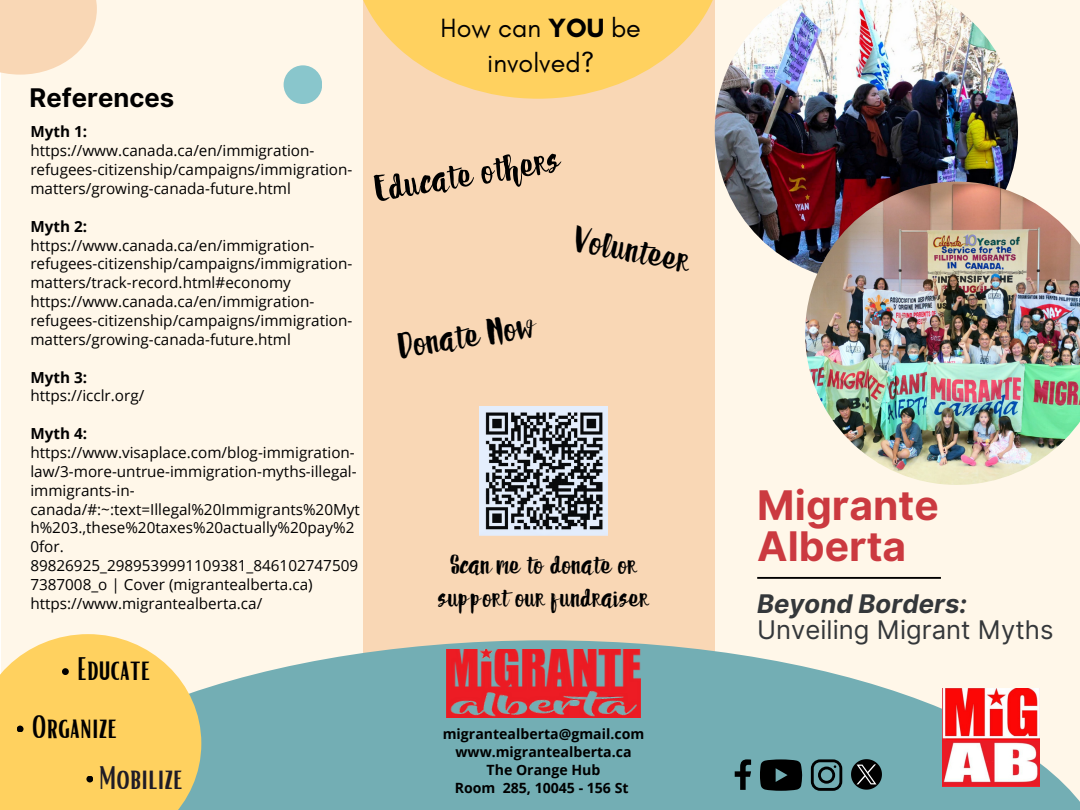
<style>
.page{position:relative;width:1080px;height:810px;background:#fff}
.page>*{position:absolute;margin:0;border:0;box-sizing:border-box;transform-origin:0 0}
.t1{font:43.69px "FAITHFUL";color:#000}
.t2{font:42.81px "FAITHFUL";color:#000}
.t3{font:700 40.81px/41.4px "Inter";color:#cb3a40}
.t4{font:31.75px/32.8px "FAITHFUL";color:#000;text-align:center}
.t5{font:31.75px "Bright";color:#000}
.t6{font:31.75px "Bright";color:#1f1c27}
.t7{font:26.88px/34.8px "Glacial Indifference";color:#000;text-align:center}
.t8{font:25.69px/25.8px "Inter";color:#34373a}
.t9{font:700 25.69px "Inter";color:#000}
.t10{font:15.25px/18.9px "Open Sans";color:#000}
.t11{font:700 15.25px "Open Sans";color:#000}
.t12{font:700 14.12px "Open Sans";color:#000}
.s1{font-weight:700}
.s2{font-weight:700;font-style:italic}
</style>
<div class="page">
<div style="left:711px;top:0;width:369px;height:810px;background:#fff7e9"></div>
<hr style="left:757px;top:577px;width:184px;height:2px;background:#000">
<div style="left:330px;top:0;width:385px;height:798px;background:#f9d7b5"></div>
<div style="left:1px;top:0;width:361px;height:810px;background:#fff7e9"></div>
<div style="left:0;top:0;width:97px;height:75px;background:#f9d7b5"></div>
<div style="left:284px;top:65px;width:38px;height:39px;background:#89c6cc;border-radius:50%"></div>
<img style="left:715px;top:0;width:303px;height:269px">
<img style="left:805px;top:182px;width:275px;height:303px">
<svg style="left:201px;top:640px;width:879px;height:170px;fill:#73aeb4"></svg>
<img style="left:942px;top:688px;width:98px;height:98px">
<img style="left:446px;top:649px;width:195px;height:68px">
<svg style="left:851px;top:759px;width:31px;height:31px"></svg>
<svg style="left:760px;top:759px;width:42px;height:32px"></svg>
<svg style="left:735px;top:759px;width:16px;height:31px"></svg>
<svg style="left:811px;top:759px;width:31px;height:32px"></svg>
<img style="left:479px;top:406px;width:129px;height:129px">
<svg style="left:0;top:634px;width:201px;height:176px;background:#fcd46e"></svg>
<svg style="left:362px;top:0;width:362px;height:99px;fill:#ffd15f"></svg>
<div style="left:62px;top:668px;width:7px;height:7px;background:#000;border-radius:50%"></div>
<div style="left:17px;top:726px;width:7px;height:6px;background:#000;border-radius:50%"></div>
<div style="left:86px;top:776px;width:7px;height:6px;background:#000;border-radius:50%"></div>
<p class="t9" style="left:30px;top:83px;width:146px">References</p>
<p class="t11" style="left:30px;top:121px;width:58px">Myth 1:</p>
<p class="t10" style="left:30px;top:141px;width:324px">https://www.canada.ca/en/immigration&shy;refugees-citizenship/campaigns/immigration&shy;matters/growing-canada-future.html</p>
<p class="t10" style="left:30px;top:216px;width:324px"><span class="s1">Myth 2: </span>https://www.canada.ca/en/immigration&shy;refugees-citizenship/campaigns/immigration&shy;matters/track-record.html#economy</p>
<p class="t10" style="left:30px;top:292px;width:324px">https://www.canada.ca/en/immigration&shy;refugees-citizenship/campaigns/immigration&shy;matters/growing-canada-future.html</p>
<p class="t11" style="left:30px;top:366px;width:58px">Myth 3:</p>
<p class="t10" style="left:30px;top:386px;width:116px">https://icclr.org/</p>
<p class="t11" style="left:30px;top:423px;width:58px">Myth 4:</p>
<p class="t10" style="left:30px;top:443px;width:331px">https://www.visaplace.com/blog-immigration&shy;law/3-more-untrue-immigration-myths-illegal&shy;immigrants-in&shy;canada/#:~:text=Illegal%20Immigrants%20Myt h%203.,these%20taxes%20actually%20pay%2<br>0for.</p>
<p class="t10" style="left:30px;top:556px;width:329px">89826925_2989539991109381_846102747509<br>7387008_o | Cover (migrantealberta.ca)</p>
<p class="t10" style="left:30px;top:594px;width:233px">https://www.migrantealberta.ca/</p>
<p class="t7" style="left:441px;top:11px;width:202px">How can <span class="s1">YOU</span> be involved?</p>
<p class="t1" style="left:372px;top:169px;width:188px;rotate:-9deg">Educate others</p>
<p class="t2" style="left:578px;top:220px;width:118px;rotate:11deg">Volunteer</p>
<p class="t2" style="left:396px;top:327px;width:140px;rotate:-9deg">Donate Now</p>
<p class="t4" style="left:438px;top:550px;width:212px">Scan me to donate or support our fundraiser</p>
<p class="t5" style="left:77px;top:648px;width:75px">Educate</p>
<p class="t5" style="left:32px;top:706px;width:86px">Organize</p>
<p class="t6" style="left:99px;top:758px;width:85px">Mobilize</p>
<p class="t12" style="left:443px;top:724px;width:203px">migrantealberta@gmail.com</p>
<p class="t12" style="left:456px;top:742px;width:178px">www.migrantealberta.ca</p>
<p class="t12" style="left:487px;top:760px;width:115px">The Orange Hub</p>
<p class="t12" style="left:455px;top:778px;width:175px">Room 285, 10045 - 156 St</p>
<p class="t3" style="left:757px;top:484px;width:183px">Migrante<br>Alberta</p>
<p class="t8" style="left:757px;top:591px;width:298px"><span class="s2">Beyond Borders:<br></span>Unveiling Migrant Myths</p>
</div>
